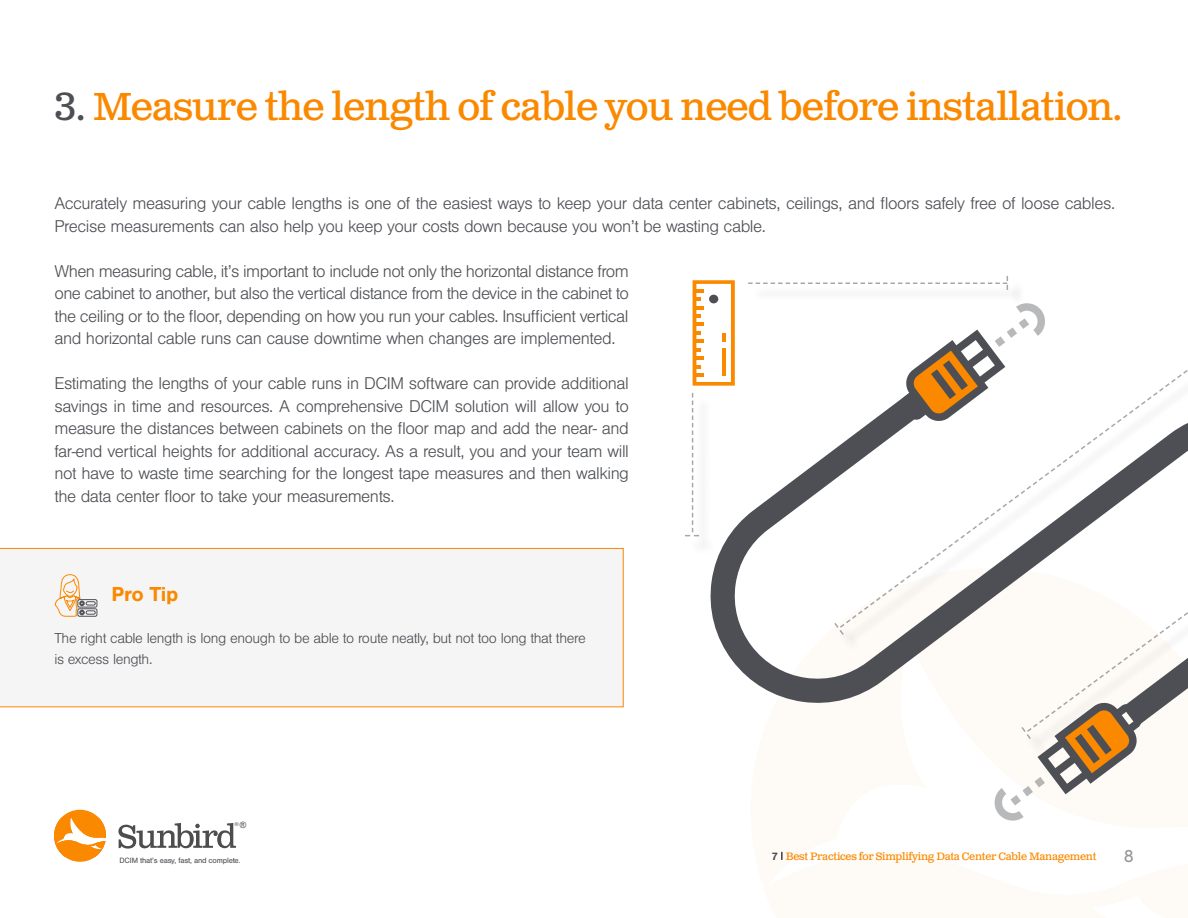
<style>
.page{position:relative;width:1188px;height:918px;background:#fff}
.page>*{position:absolute;margin:0;border:0;box-sizing:border-box;transform-origin:0 0}
.t1{font:39px "Clarendon Text Pro";letter-spacing:-.025em;color:#fa8900}
.t2{font:700 21px "Nimbus San";letter-spacing:-.02em;color:#fa8900}
.t3{font:18px "Nimbus San";color:#939598}
.t4{font:300 17.7px/22.5px "Nimbus San";letter-spacing:-.025em;color:#4d4f54;text-align:justify}
.t5{font:300 15px/21px "Nimbus San";letter-spacing:-.025em;color:#4d4f54}
.t6{font:10.65px "Clarendon Text Pro";letter-spacing:-.025em;color:#fa8900}
.t7{font:8.7px "Arial";color:#4d4f54}
.t8{font:7.95px "Nimbus San";letter-spacing:-.025em;color:#4d4f54}
.t9{font:5.7px "Nimbus San";color:#4d4d4d}
.s1{color:#4d4f54}
.s2{font-family:"Nimbus San";font-weight:700;font-size:11.1px;color:#4d4f54}
</style>
<div class="page">
<svg style="left:118px;top:823px;width:118px;height:26px"></svg>
<svg style="left:54px;top:810px;width:52px;height:52px"></svg>
<svg style="left:710px;top:446px;width:221px;height:257px"></svg>
<svg style="left:938px;top:303px;width:107px;height:48px"></svg>
<svg style="left:693px;top:280px;width:42px;height:106px"></svg>
<div style="left:709px;top:295px;width:9px;height:8px;background:#4d4f54;border-radius:50%"></div>
<div style="left:695px;top:396px;width:17px;height:154px;background:#fafafa"></div>
<div style="left:751px;top:285px;width:274px;height:18px;background:#fafafa"></div>
<div style="left:1009px;top:279px;width:18px;height:29px;background:#231f20;opacity:.75"></div>
<svg style="left:748px;top:276px;width:260px;height:14px"></svg>
<div style="left:688px;top:538px;width:29px;height:17px;background:#fcfcfc"></div>
<svg style="left:685px;top:393px;width:14px;height:143px"></svg>
<div style="left:843px;top:355px;width:345px;height:290px;background:#231f20;opacity:.75"></div>
<svg style="left:838px;top:351px;width:350px;height:278px"></svg>
<div style="left:838px;top:626px;width:23px;height:27px;background:#fbf7f2"></div>
<svg style="left:833px;top:621px;width:12px;height:16px"></svg>
<svg style="left:1025px;top:455px;width:163px;height:269px"></svg>
<svg style="left:994px;top:702px;width:147px;height:119px"></svg>
<div style="left:0;top:548px;width:623px;height:159px;background:#f6f5f6"></div>
<svg style="left:55px;top:574px;width:43px;height:43px"></svg>
<p class="t1" style="left:54px;top:83px;width:1069px"><span class="s1">3.</span> Measure the length of cable you need before installation.</p>
<p class="t4" style="left:54px;top:192px;width:1062px">Accurately measuring your cable lengths is one of the easiest ways to keep your data center cabinets, ceilings, and floors safely free of loose cables.<br>Precise measurements can also help you keep your costs down because you won’t be wasting cable.</p>
<p class="t4" style="left:54px;top:260px;width:576px">When measuring cable, it’s important to include not only the horizontal distance from one cabinet to another, but also the vertical distance from the device in the cabinet to the ceiling or to the floor, depending on how you run your cables. Insufficient vertical and horizontal cable runs can cause downtime when changes are implemented.</p>
<p class="t4" style="left:54px;top:372px;width:576px">Estimating the lengths of your cable runs in DCIM software can provide additional savings in time and resources. A comprehensive DCIM solution will allow you to measure the distances between cabinets on the floor map and add the near- and far-end vertical heights for additional accuracy. As a result, you and your team will not have to waste time searching for the longest tape measures and then walking the data center floor to take your measurements.</p>
<p class="t2" style="left:112px;top:582px;width:68px">Pro Tip</p>
<p class="t5" style="left:54px;top:628px;width:533px">The right cable length is long enough to be able to route neatly, but not too long that there is excess length.</p>
<p class="t7" style="left:240px;top:820px;width:8px">®</p>
<p class="t9" style="left:234px;top:821px;width:6px">®</p>
<p class="t8" style="left:120px;top:856px;width:123px">DCIM that’s easy, fast, and complete.</p>
<p class="t6" style="left:772px;top:849px;width:326px"><span class="s2">7</span> Best Practices for Simplifying Data Center Cable Management</p>
<p class="t3" style="left:1124px;top:846px;width:12px">8</p>
</div>
